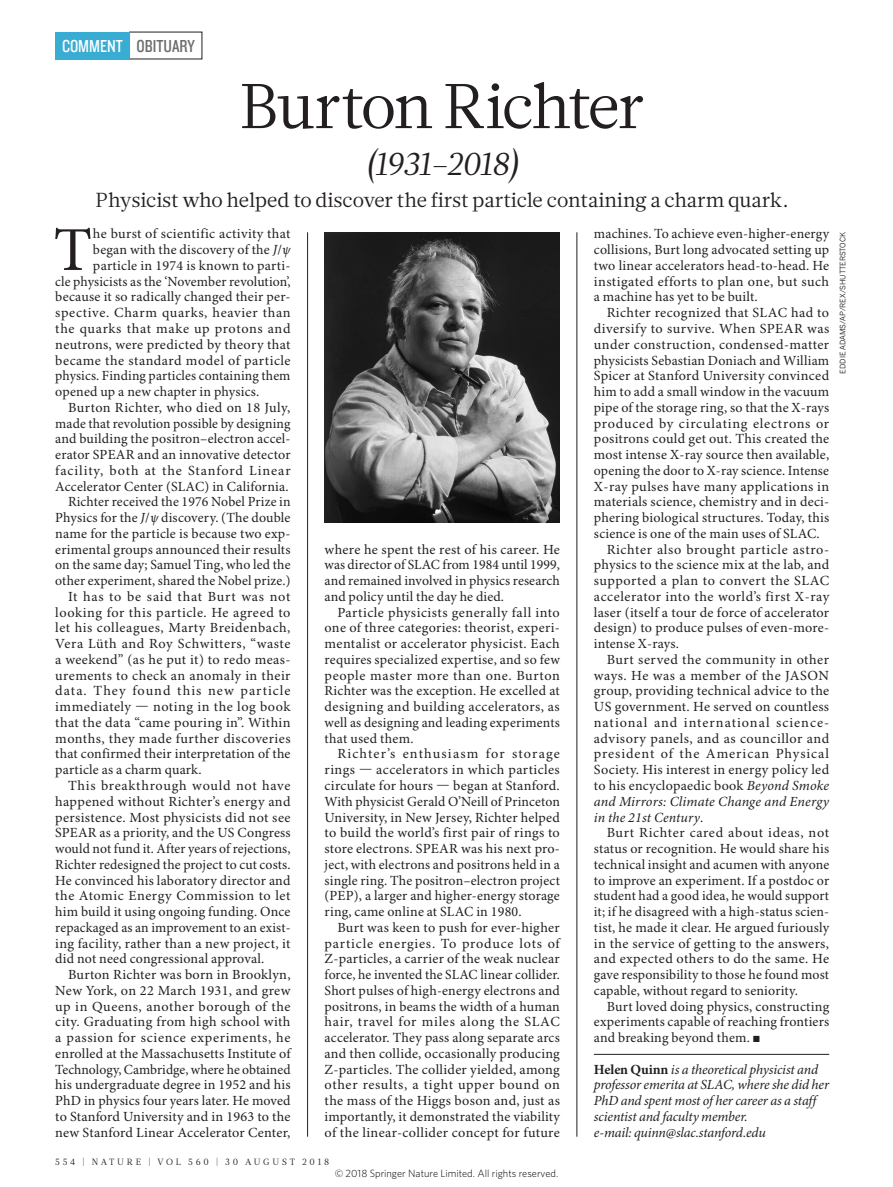
<style>
.page{position:relative;width:893px;height:1187px;background:#fff}
.page>*{position:absolute;margin:0;border:0;box-sizing:border-box;transform-origin:0 0}
.HEAD_42{font:63px "Glosa Math";letter-spacing:-.035em;color:#231f20}
.BODY_DROP_CAP{font:62.4px "Minion Pro";color:#231f20}
.OBIT_DATES{font:italic 31.5px "Glosa Math";letter-spacing:-.035em;color:#231f20}
.OBIT_INTRO{font:20.25px "Glosa Math";color:#231f20}
.t1{font:18px "Knockout 29 Junior Ltweight";color:#6c6d70}
.BODY_INDENT{font:13.95px/15.8px "Minion Pro";letter-spacing:.015em;color:#231f20;text-align:justify}
.BODY_DROP_CAP-2{font:13.95px "Minion Pro";letter-spacing:.02em;color:#231f20}
.AUTHOR_DETAILS{font:italic 13.95px/15.8px "Minion Pro";letter-spacing:-.01em;color:#231f20}
.BODY_DROP_CAP-3{font:13.95px "Minion Pro";letter-spacing:.045em;color:#231f20}
.EMAIL{font:italic 13.95px "Minion Pro";letter-spacing:-.015em;color:#231f20}
.BODY_DROP_CAP-4{font:13.95px "Minion Pro";letter-spacing:.04em;color:#231f20}
.t2{font:300 10.5px "Whitney";color:#000}
.t3{font:9px "Glosa Math";letter-spacing:.3em;color:#231f20}
.PIC_CREDIT{font:7.5px "News Gothic MTOT";color:#231f20}
.s1{color:#fff}
.s2{font-style:italic}
.s3{font-weight:700;font-style:normal}
</style>
<div class="page">
<hr style="left:594px;top:1053px;width:235px;height:1px;background:#231f20">
<img style="left:325px;top:232px;width:235px;height:290px">
<hr style="left:577px;top:232px;width:1px;height:904px;background:#231f20">
<hr style="left:307px;top:232px;width:1px;height:904px;background:#231f20">
<div style="left:55px;top:32px;width:75px;height:27px;background:#38acd2"></div>
<p class="t1" style="left:62px;top:34px;width:134px"><span class="s1">COMMENT</span> OBITUARY</p>
<p class="HEAD_42" style="left:240px;top:65px;width:407px">Burton Richter</p>
<p class="OBIT_DATES" style="left:365px;top:144px;width:156px">(1931–2018)</p>
<p class="OBIT_INTRO" style="left:96px;top:186px;width:695px">Physicist who helped to discover the first particle containing a charm quark.</p>
<p class="BODY_DROP_CAP" style="left:54px;top:213px;width:40px">T</p>
<p class="BODY_DROP_CAP-2" style="left:93px;top:225px;width:199px">he burst of scientific activity that</p>
<p class="BODY_DROP_CAP-2" style="left:93px;top:241px;width:199px">began with the discovery of the <span class="s2">J</span>/<span class="s2">ψ</span></p>
<p class="BODY_DROP_CAP-2" style="left:93px;top:257px;width:199px">particle in 1974 is known to parti-</p>
<p class="BODY_DROP_CAP-2" style="left:55px;top:273px;width:237px">cle physicists as the ‘November revolution’,</p>
<p class="BODY_DROP_CAP-2" style="left:55px;top:288px;width:237px">because it so radically changed their per-</p>
<p class="BODY_DROP_CAP-3" style="left:55px;top:304px;width:237px">spective. Charm quarks, heavier than</p>
<p class="BODY_DROP_CAP-4" style="left:55px;top:320px;width:237px">the quarks that make up protons and</p>
<p class="BODY_DROP_CAP-2" style="left:55px;top:336px;width:237px">neutrons, were predicted by theory that</p>
<p class="BODY_DROP_CAP-2" style="left:55px;top:351px;width:237px">became the standard model of particle</p>
<p class="BODY_DROP_CAP-2" style="left:55px;top:367px;width:237px">physics. Finding particles containing them</p>
<p class="BODY_DROP_CAP-2" style="left:55px;top:383px;width:206px">opened up a new chapter in physics.</p>
<p class="BODY_INDENT" style="left:55px;top:400px;width:237px;text-indent:13px">Burton Richter, who died on 18 July, made that revolution possible by designing and building the positron–electron accel&shy;erator SPEAR and an innovative detector facility, both at the Stanford Linear Accelerator Center (SLAC) in California.</p>
<p class="BODY_INDENT" style="left:55px;top:494px;width:237px;text-indent:13px">Richter received the 1976 Nobel Prize in Physics for the <span class="s2">J</span>/<span class="s2">ψ</span> discovery. (The double name for the particle is because two exp&shy;erimental groups announced their results on the same day; Samuel Ting, who led the other experiment, shared the Nobel prize.)</p>
<p class="BODY_INDENT" style="left:55px;top:589px;width:237px;text-indent:13px">It has to be said that Burt was not looking for this particle. He agreed to let his colleagues, Marty Breidenbach, Vera Lüth and Roy Schwitters, “waste a weekend” (as he put it) to redo meas&shy;urements to check an anomaly in their data. They found this new particle immediately — noting in the log book that the data “came pouring in”. Within months, they made further discoveries that confirmed their interpretation of the particle as a charm quark.</p>
<p class="BODY_INDENT" style="left:55px;top:778px;width:237px;text-indent:13px">This breakthrough would not have happened without Richter’s energy and persistence. Most physicists did not see SPEAR as a priority, and the US Congress would not fund it. After years of rejections, Richter redesigned the project to cut costs.<br>He convinced his laboratory director and the Atomic Energy Commission to let him build it using ongoing funding. Once repackaged as an improvement to an exist&shy;ing facility, rather than a new project, it did not need congressional approval.</p>
<p class="BODY_INDENT" style="left:55px;top:967px;width:237px;text-indent:13px">Burton Richter was born in Brooklyn, New York, on 22 March 1931, and grew up in Queens, another borough of the city. Graduating from high school with a passion for science experiments, he enrolled at the Massachusetts Institute of Technology, Cambridge, where he obtained his undergraduate degree in 1952 and his PhD in physics four years later. He moved to Stanford University and in 1963 to the new Stanford Linear Accelerator Center,</p>
<p class="BODY_INDENT" style="left:325px;top:542px;width:237px">where he spent the rest of his career. He was director of SLAC from 1984 until 1999, and remained involved in physics research and policy until the day he died.</p>
<p class="BODY_INDENT" style="left:325px;top:605px;width:237px;text-indent:13px">Particle physicists generally fall into one of three categories: theorist, experi&shy;mentalist or accelerator physicist. Each requires specialized expertise, and so few people master more than one. Burton Richter was the exception. He excelled at designing and building accelerators, as well as designing and leading experiments that used them.</p>
<p class="BODY_INDENT" style="left:325px;top:746px;width:237px;text-indent:13px">Richter’s enthusiasm for storage rings — accelerators in which particles circulate for hours — began at Stanford.<br>With physicist Gerald O’Neill of Princeton University, in New Jersey, Richter helped to build the world’s first pair of rings to store electrons. SPEAR was his next pro&shy;ject, with electrons and positrons held in a single ring. The positron–electron project (PEP), a larger and higher-energy storage ring, came online at SLAC in 1980.</p>
<p class="BODY_INDENT" style="left:325px;top:920px;width:237px;text-indent:13px">Burt was keen to push for ever-higher particle energies. To produce lots of Z-particles, a carrier of the weak nuclear force, he invented the SLAC linear collider.<br>Short pulses of high-energy electrons and positrons, in beams the width of a human hair, travel for miles along the SLAC accelerator. They pass along separate arcs and then collide, occasionally producing Z-particles. The collider yielded, among other results, a tight upper bound on the mass of the Higgs boson and, just as importantly, it demonstrated the viability of the linear-collider concept for future</p>
<p class="t3" style="left:55px;top:1155px;width:275px">554 | NATURE | VOL 560 | 30 AUGUST 2018</p>
<p class="t2" style="left:335px;top:1166px;width:225px">© 2018 Springer Nature Limited. All rights reserved.</p>
<p class="BODY_INDENT" style="left:594px;top:227px;width:237px">machines. To achieve even-higher-energy collisions, Burt long advocated setting up two linear accelerators head-to-head. He instigated efforts to plan one, but such a machine has yet to be built.</p>
<p class="BODY_INDENT" style="left:594px;top:305px;width:237px;text-indent:13px">Richter recognized that SLAC had to diversify to survive. When SPEAR was under construction, condensed-matter physicists Sebastian Doniach and William Spicer at Stanford University convinced him to add a small window in the vacuum pipe of the storage ring, so that the X-rays produced by circulating electrons or positrons could get out. This created the most intense X-ray source then available, opening the door to X-ray science. Intense X-ray pulses have many applications in materials science, chemistry and in deci&shy;phering biological structures. Today, this science is one of the main uses of SLAC.</p>
<p class="BODY_INDENT" style="left:594px;top:542px;width:237px;text-indent:13px">Richter also brought particle astro&shy;physics to the science mix at the lab, and supported a plan to convert the SLAC accelerator into the world’s first X-ray laser (itself a tour de force of accelerator design) to produce pulses of even-more&shy;intense X-rays.</p>
<p class="BODY_INDENT" style="left:594px;top:652px;width:237px;text-indent:13px">Burt served the community in other ways. He was a member of the JASON group, providing technical advice to the US government. He served on countless national and international science&shy;advisory panels, and as councillor and president of the American Physical Society. His interest in energy policy led to his encyclopaedic book <span class="s2">Beyond Smoke and Mirrors: Climate Change and Energy in the 21st Century</span>.</p>
<p class="BODY_INDENT" style="left:594px;top:825px;width:237px;text-indent:13px">Burt Richter cared about ideas, not status or recognition. He would share his technical insight and acumen with anyone to improve an experiment. If a postdoc or student had a good idea, he would support it; if he disagreed with a high-status scien&shy;tist, he made it clear. He argued furiously in the service of getting to the answers, and expected others to do the same. He gave responsibility to those he found most capable, without regard to seniority.</p>
<p class="BODY_INDENT" style="left:594px;top:998px;width:237px;text-indent:13px">Burt loved doing physics, constructing experiments capable of reaching frontiers and breaking beyond them. ■</p>
<p class="AUTHOR_DETAILS" style="left:594px;top:1061px;width:237px"><span class="s3">Helen Quinn</span> is a theoretical physicist and professor emerita at SLAC, where she did her PhD and spent most of her career as a staff scientist and faculty member.</p>
<p class="EMAIL" style="left:594px;top:1123px;width:173px">e-mail: quinn@slac.stanford.edu</p>
<p class="PIC_CREDIT" style="left:838px;top:374px;width:143px;rotate:-90deg">EDDIE ADAMS/AP/REX/SHUTTERSTOCK</p>
</div>
